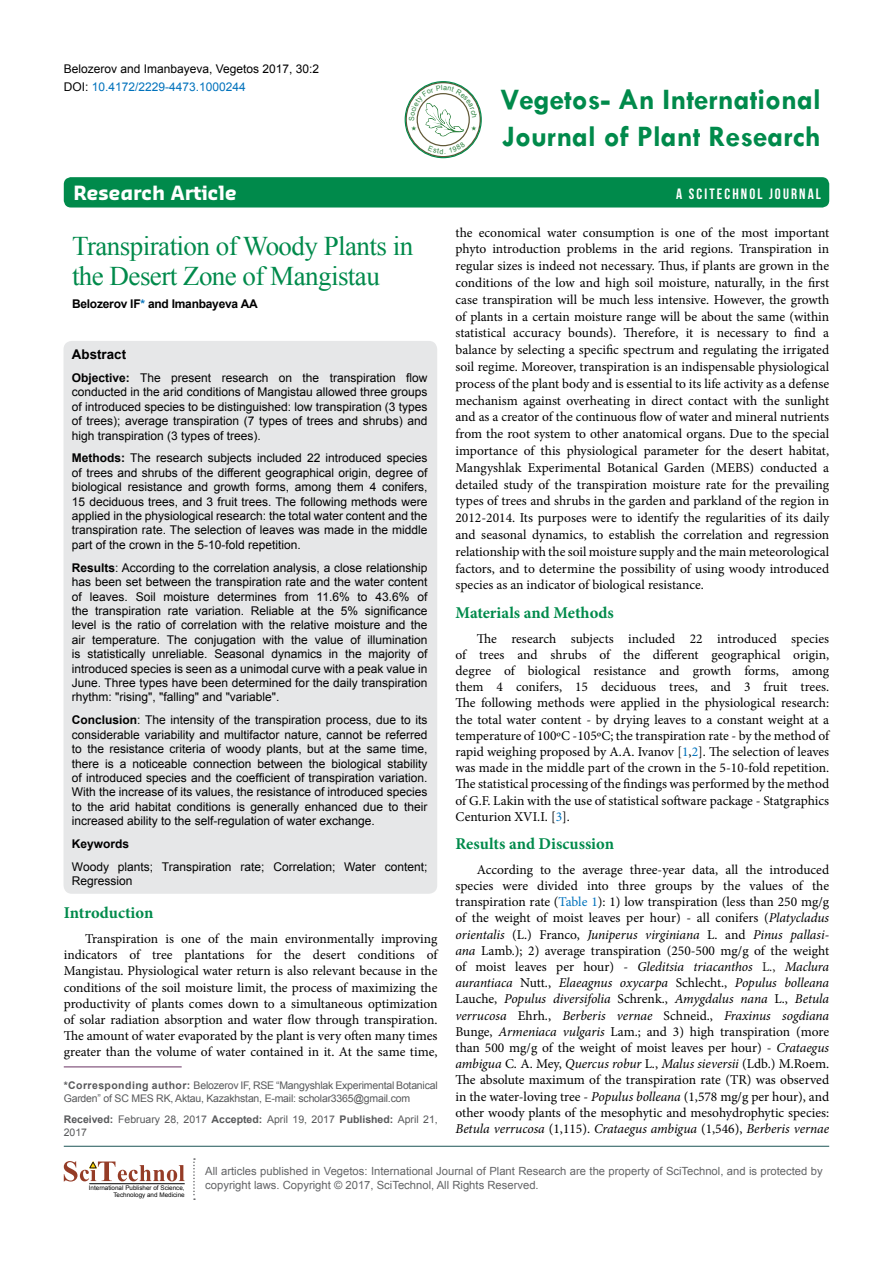
<style>
.page{position:relative;width:893px;height:1263px;background:#fff}
.page>*{position:absolute;margin:0;border:0;box-sizing:border-box;transform-origin:0 0}
.t1{font:700 30px "Tw Cen";color:#008a4b}
.t2{font:27px/30px "Times New Roman";letter-spacing:-.02em;color:#008a4b}
.t3{font:700 19.2px "Sansa";color:#fff}
.t4{font:700 16.5px "Minion Pro";color:#008a4b}
.t5{font:15px "Bebas Neue";letter-spacing:.14em;color:#fff}
.t6{font:13.5px/16.2px "Minion Pro";color:#000;text-align:justify}
.t7{font:700 13.35px "Arial";color:#000}
.t8{font:12px/14.4px "Arial";color:#000;text-align:justify}
.t9{font:700 12px "Arial";letter-spacing:-.02em;color:#000}
.t10{font:700 12px "Arial";color:#000}
.t11{font:11.25px/13.5px "Arial";color:#636466}
.t12{font:10.5px/12.6px "Arial";letter-spacing:-.02em;color:#58595b}
.t13{font:10.5px/12.6px "Arial";color:#58595b}
.t14{font:6.3px/7.6px "Arial";color:#000;text-align:right}
.s1{color:#0072bc}
.s2{font-weight:700}
.s3{font-style:italic}
.s4{color:#222}
</style>
<div class="page">
<div style="left:64px;top:177px;width:765px;height:30px;background:#008a4b;border-radius:7px"></div>
<hr style="left:64px;top:1146px;width:765px;height:1px;background:#1d5557">
<svg style="left:193px;top:1158px;width:2px;height:42px"></svg>
<svg style="left:64px;top:1161px;width:121px;height:20px"></svg>
<hr style="left:89px;top:1183px;width:96px;height:1px;background:#000">
<svg style="left:406px;top:83px;width:74px;height:74px"></svg>
<div style="left:417px;top:94px;width:52px;height:52px;background:#fff;border-radius:50%"></div>
<div style="left:405px;top:81px;width:77px;height:77px;border:1px solid #008a4b;border-radius:50%"></div>
<div style="left:64px;top:341px;width:373px;height:553px;background:#e6e7e8;border-radius:8px"></div>
<hr style="left:64px;top:1066px;width:118px;height:1px;background:#693163">
<svg style="left:428px;top:142px;width:37px;height:12px"></svg>
<svg style="left:409px;top:85px;width:68px;height:51px"></svg>
<p class="t8" style="left:64px;top:60px;width:257px;line-height:18px">Belozerov and Imanbayeva, Vegetos 2017, 30:2<br>DOI: <span class="s1">10.4172/2229-4473.1000244</span></p>
<h1 class="t1" style="left:500px;top:81px;width:322px">Vegetos- An International</h1>
<h1 class="t1" style="left:502px;top:119px;width:320px">Journal of Plant Research</h1>
<h3 class="t3" style="left:74px;top:181px;width:165px">Research Article</h3>
<p class="t5" style="left:676px;top:186px;width:146px">A SCITECHNOL JOURNAL</p>
<h2 class="t2" style="left:72px;top:231px;width:343px">Transpiration of Woody Plants in the Desert Zone of Mangistau</h2>
<p class="t9" style="left:72px;top:296px;width:187px">Belozerov IF<span class="s1">*</span> and Imanbayeva AA</p>
<p class="t7" style="left:72px;top:345px;width:56px">Abstract</p>
<p class="t8" style="left:72px;top:371px;width:357px"><span class="s2">Objective:</span> The present research on the transpiration flow conducted in the arid conditions of Mangistau allowed three groups of introduced species to be distinguished: low transpiration (3 types of trees); average transpiration (7 types of trees and shrubs) and high transpiration (3 types of trees).</p>
<p class="t8" style="left:72px;top:451px;width:357px"><span class="s2">Methods:</span> The research subjects included 22 introduced species of trees and shrubs of the different geographical origin, degree of biological resistance and growth forms, among them 4 conifers, 15 deciduous trees, and 3 fruit trees. The following methods were applied in the physiological research: the total water content and the transpiration rate. The selection of leaves was made in the middle part of the crown in the 5-10-fold repetition.</p>
<p class="t8" style="left:72px;top:560px;width:357px"><span class="s2">Results</span>: According to the correlation analysis, a close relationship has been set between the transpiration rate and the water content of leaves. Soil moisture determines from 11.6% to 43.6% of the transpiration rate variation. Reliable at the 5% significance level is the ratio of correlation with the relative moisture and the air temperature. The conjugation with the value of illumination is statistically unreliable. Seasonal dynamics in the majority of introduced species is seen as a unimodal curve with a peak value in June. Three types have been determined for the daily transpiration rhythm: "rising", "falling" and "variable".</p>
<p class="t8" style="left:72px;top:713px;width:357px"><span class="s2">Conclusion</span>: The intensity of the transpiration process, due to its considerable variability and multifactor nature, cannot be referred to the resistance criteria of woody plants, but at the same time, there is a noticeable connection between the biological stability of introduced species and the coefficient of transpiration variation.<br>With the increase of its values, the resistance of introduced species to the arid habitat conditions is generally enhanced due to their increased ability to the self-regulation of water exchange.</p>
<p class="t10" style="left:72px;top:836px;width:59px">Keywords</p>
<p class="t8" style="left:72px;top:860px;width:357px">Woody plants; Transpiration rate; Correlation; Water content;<br>Regression</p>
<p class="t4" style="left:64px;top:901px;width:91px">Introduction</p>
<p class="t6" style="left:64px;top:931px;width:375px;text-indent:21px">Transpiration is one of the main environmentally improving indicators of tree plantations for the desert conditions of Mangistau. Physiological water return is also relevant because in the conditions of the soil moisture limit, the process of maximizing the productivity of plants comes down to a simultaneous optimization of solar radiation absorption and water flow through transpiration.<br>The amount of water evaporated by the plant is very often many times greater than the volume of water contained in it. At the same time,</p>
<p class="t12" style="left:64px;top:1079px;width:375px"><span class="s2">*Corresponding author:</span> Belozerov IF, RSE “Mangyshlak Experimental Botanical<br>Garden” of SC MES RK, Aktau, Kazakhstan, E-mail: scholar3365@gmail.com</p>
<p class="t13" style="left:64px;top:1113px;width:375px"><span class="s2">Received:</span> February 28, 2017 <span class="s2">Accepted:</span> April 19, 2017 <span class="s2">Published:</span> April 21,<br>2017</p>
<p class="t6" style="left:455px;top:224px;width:375px;line-height:16.8px">the economical water consumption is one of the most important phyto introduction problems in the arid regions. Transpiration in regular sizes is indeed not necessary. Thus, if plants are grown in the conditions of the low and high soil moisture, naturally, in the first case transpiration will be much less intensive. However, the growth of plants in a certain moisture range will be about the same (within statistical accuracy bounds). Therefore, it is necessary to find a balance by selecting a specific spectrum and regulating the irrigated soil regime. Moreover, transpiration is an indispensable physiological process of the plant body and is essential to its life activity as a defense mechanism against overheating in direct contact with the sunlight and as a creator of the continuous flow of water and mineral nutrients from the root system to other anatomical organs. Due to the special importance of this physiological parameter for the desert habitat, Mangyshlak Experimental Botanical Garden (MEBS) conducted a detailed study of the transpiration moisture rate for the prevailing types of trees and shrubs in the garden and parkland of the region in 2012-2014. Its purposes were to identify the regularities of its daily and seasonal dynamics, to establish the correlation and regression relationship with the soil moisture supply and the main meteorological factors, and to determine the possibility of using woody introduced species as an indicator of biological resistance.</p>
<p class="t4" style="left:455px;top:601px;width:160px">Materials and Methods</p>
<p class="t6" style="left:455px;top:630px;width:375px;text-indent:21px">The research subjects included 22 introduced species of trees and shrubs of the different geographical origin, degree of biological resistance and growth forms, among them 4 conifers, 15 deciduous trees, and 3 fruit trees.<br>The following methods were applied in the physiological research: the total water content - by drying leaves to a constant weight at a temperature of 100ºC -105ºC; the transpiration rate - by the method of rapid weighing proposed by A.A. Ivanov [<span class="s1">1</span>,<span class="s1">2</span>]. The selection of leaves was made in the middle part of the crown in the 5-10-fold repetition.<br>The statistical processing of the findings was performed by the method of G.F. Lakin with the use of statistical software package - Statgraphics Centurion XVI.I. [<span class="s1">3</span>].</p>
<p class="t4" style="left:455px;top:832px;width:160px">Results and Discussion</p>
<p class="t6" style="left:455px;top:861px;width:375px;text-indent:21px">According to the average three-year data, all the introduced species were divided into three groups by the values of the transpiration rate (<span class="s1">Table 1</span>): 1) low transpiration (less than 250 mg/g of the weight of moist leaves per hour) - all conifers (<span class="s3">Platycladus orientalis</span> (L.) Franco, <span class="s3">Juniperus virginiana</span> L. and <span class="s3">Pinus pallasi&shy;ana</span> Lamb.); 2) average transpiration (250-500 mg/g of the weight of moist leaves per hour) - <span class="s3">Gleditsia triacanthos</span> <span class="s4">L.,</span> <span class="s3">Maclura aurantiaca</span> Nutt., <span class="s3">Elaeagnus oxycarpa</span> Schlecht., <span class="s3">Populus bolleana </span>Lauche, <span class="s3">Populus diversifolia</span> Schrenk., <span class="s3">Amygdalus nana</span> L., <span class="s3">Betula verrucosa</span> Ehrh., <span class="s3">Berberis vernae</span> Schneid., <span class="s3">Fraxinus sogdiana </span>Bunge, <span class="s3">Armeniaca vulgaris</span> Lam.; and 3) high transpiration (more than 500 mg/g of the weight of moist leaves per hour) - <span class="s3">Crataegus ambigua</span> C. A. Mey, <span class="s3">Quercus robur</span> L., <span class="s3">Malus sieversii</span> (Ldb.) M.Roem.<br>The absolute maximum of the transpiration rate (TR) was observed in the water-loving tree - <span class="s3">Populus bolleana</span> (1,578 mg/g per hour), and other woody plants of the mesophytic and mesohydrophytic species:<br><span class="s3">Betula verrucosa</span> (1,115). <span class="s3">Crataegus ambigua</span> (1,546), <span class="s3">Berberis vernae</span></p>
<p class="t14" style="left:89px;top:1184px;width:97px">International Publisher of Science,<br>Technology and Medicine</p>
<p class="t11" style="left:205px;top:1165px;width:619px">All articles published in Vegetos: International Journal of Plant Research are the property of SciTechnol, and is protected by copyright laws. Copyright © 2017, SciTechnol, All Rights Reserved.</p>
</div>
